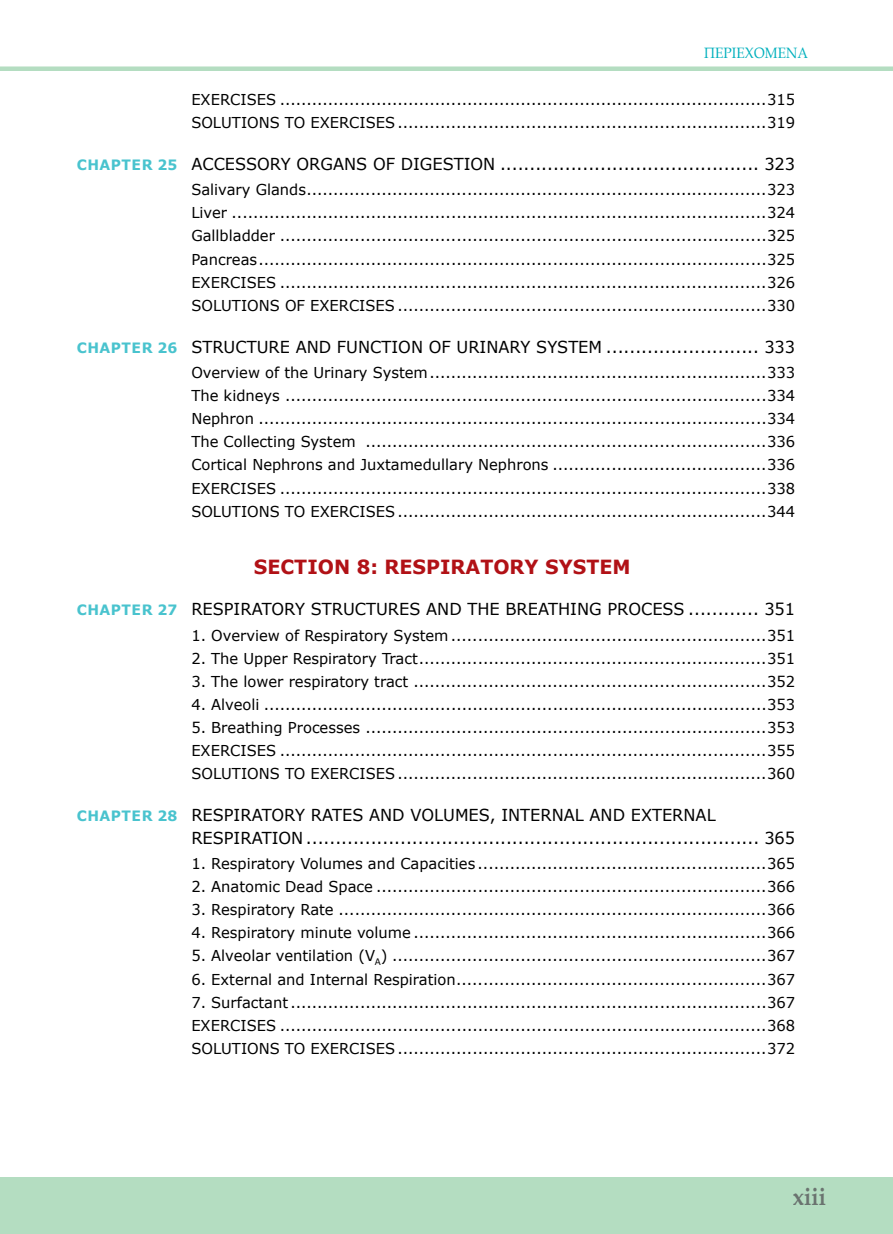
<style>
.page{position:relative;width:893px;height:1234px;background:#fff}
.page>*{position:absolute;margin:0;border:0;box-sizing:border-box;transform-origin:0 0}
.t1{font:700 24px "Book Antiqua";color:#58595b;scale:.9 1}
.t2{font:700 19.5px "Verdana";color:#b11116}
.t3{font:16.5px/22.5px "Verdana";color:#000}
.t4{font:15px/23.1px "Verdana";color:#000;text-align:justify}
.t5{font:15px "Book Antiqua";letter-spacing:.01em;color:#00b0bd;scale:.9 1}
.s1{font-weight:700;font-size:14.25px;color:#49c3ce}
</style>
<div class="page">
<div style="left:0;top:66px;width:893px;height:5px;background:#b4ddc1"></div>
<div style="left:0;top:1176px;width:893px;height:57px;background:#b4ddc1"></div>
<p class="t5" style="left:704px;top:42px;width:117px">ΠΕΡΙΕΧΟΜΕΝΑ</p>
<p class="t4" style="left:191px;top:88px;width:605px">EXERCISES ...........................................................................................315<br>SOLUTIONS TO EXERCISES .....................................................................319</p>
<p class="t3" style="left:77px;top:152px;width:720px"><span class="s1">CHAPTER 25</span> ACCESSORY ORGANS OF DIGESTION ............................................ 323</p>
<p class="t4" style="left:191px;top:178px;width:605px">Salivary Glands......................................................................................323<br>Liver ....................................................................................................324<br>Gallbladder ...........................................................................................325<br>Pancreas...............................................................................................325<br>EXERCISES ...........................................................................................326<br>SOLUTIONS OF EXERCISES .....................................................................330</p>
<p class="t3" style="left:77px;top:335px;width:720px"><span class="s1">CHAPTER 26</span> STRUCTURE AND FUNCTION OF URINARY SYSTEM .......................... 333</p>
<p class="t4" style="left:191px;top:360px;width:605px">Overview of the Urinary System...............................................................333<br>The kidneys ..........................................................................................334<br>Nephron ...............................................................................................334<br>The Collecting System ...........................................................................336<br>Cortical Nephrons and Juxtamedullary Nephrons ........................................336<br>EXERCISES ...........................................................................................338<br>SOLUTIONS TO EXERCISES .....................................................................344</p>
<h2 class="t2" style="left:254px;top:552px;width:378px">SECTION 8: RESPIRATORY SYSTEM</h2>
<p class="t3" style="left:77px;top:597px;width:720px"><span class="s1">CHAPTER 27</span> RESPIRATORY STRUCTURES AND THE BREATHING PROCESS ............ 351</p>
<p class="t4" style="left:191px;top:623px;width:605px">1. Overview of Respiratory System ...........................................................351</p>
<p class="t4" style="left:191px;top:646px;width:605px">2. The Upper Respiratory Tract.................................................................351</p>
<p class="t4" style="left:191px;top:669px;width:605px">3. The lower respiratory tract ..................................................................352</p>
<p class="t4" style="left:191px;top:692px;width:605px">4. Alveoli ..............................................................................................353</p>
<p class="t4" style="left:191px;top:715px;width:605px">5. Breathing Processes ...........................................................................353<br>EXERCISES ...........................................................................................355<br>SOLUTIONS TO EXERCISES .....................................................................360</p>
<p class="t3" style="left:191px;top:803px;width:605px;text-indent:-115px"><span class="s1">CHAPTER 28</span> RESPIRATORY RATES AND VOLUMES, INTERNAL AND EXTERNAL<br>RESPIRATION ............................................................................. 365</p>
<p class="t4" style="left:191px;top:851px;width:605px">1. Respiratory Volumes and Capacities ......................................................365</p>
<p class="t4" style="left:191px;top:874px;width:605px">2. Anatomic Dead Space .........................................................................366</p>
<p class="t4" style="left:191px;top:897px;width:605px">3. Respiratory Rate ................................................................................366</p>
<p class="t4" style="left:191px;top:920px;width:605px">4. Respiratory minute volume ..................................................................366</p>
<p class="t4" style="left:191px;top:944px;width:605px">5. Alveolar ventilation (V<sub>A</sub>) ......................................................................367</p>
<p class="t4" style="left:191px;top:967px;width:605px">6. External and Internal Respiration..........................................................367</p>
<p class="t4" style="left:191px;top:990px;width:605px">7. Surfactant.........................................................................................367<br>EXERCISES ...........................................................................................368<br>SOLUTIONS TO EXERCISES .....................................................................372</p>
<h1 class="t1" style="left:793px;top:1179px;width:38px">xiii</h1>
</div>
